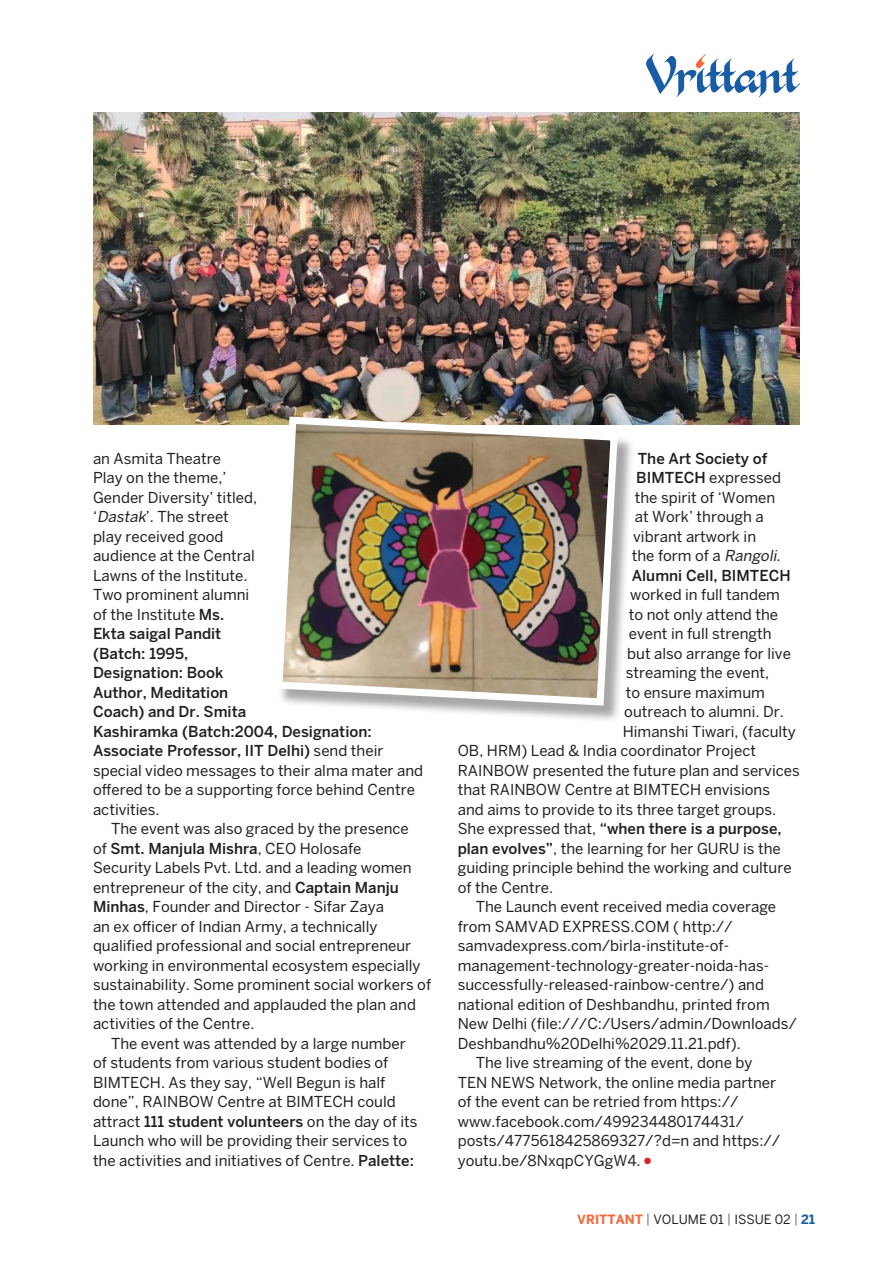
<style>
.page{position:relative;width:893px;height:1263px;background:#fff}
.page>*{position:absolute;margin:0;border:0;box-sizing:border-box;transform-origin:0 0}
.t1{font:15px/19.5px "Benton Sans";color:#241f1f}
.t2{font:500 15px "Benton Sans";color:#241f1f}
.t3{font:12.75px "Benton Sans";color:#241f1f}
.s1{font-style:italic}
.s2{font-weight:500}
.s3{font-weight:400}
.s4{color:#d42429}
.s5{font-weight:700;color:#f6663b}
.s6{color:#7d7c7e}
.s7{font-weight:700;color:#185ca6}
</style>
<div class="page">
<img style="left:93px;top:112px;width:707px;height:312px">
<div style="left:278px;top:419px;width:357px;height:304px;background:#241f1f;opacity:.4"></div>
<img style="left:271px;top:413px;width:350px;height:296px">
<svg style="left:646px;top:54px;width:154px;height:43px"></svg>
<p class="t1" style="left:93px;top:448px;width:332px">an Asmita Theatre<br>Play on the theme,’<br>Gender Diversity’ titled,<br>‘<span class="s1">Dastak</span>’. The street<br>play received good<br>audience at the Central<br>Lawns of the Institute.<br>Two prominent alumni<br>of the Institute <span class="s2">Ms.<br>Ekta saigal Pandit<br>(Batch: 1995,<br>Designation: Book<br>Author, Meditation<br>Coach) and Dr. Smita<br>Kashiramka (Batch:2004, Designation:<br>Associate Professor, IIT Delhi)</span> send their special video messages to their alma mater and offered to be a supporting force behind Centre activities.</p>
<p class="t1" style="left:111px;top:819px;width:299px">The event was also graced by the presence</p>
<p class="t2" style="left:93px;top:839px;width:270px"><span class="s3">of</span> Smt. Manjula Mishra<span class="s3">, CEO Holosafe</span></p>
<p class="t1" style="left:93px;top:858px;width:320px">Security Labels Pvt. Ltd. and a leading women</p>
<p class="t1" style="left:93px;top:877px;width:307px">entrepreneur of the city, and <span class="s2">Captain Manju</span></p>
<p class="t1" style="left:93px;top:897px;width:292px"><span class="s2">Minhas</span>, Founder and Director - Sifar Zaya</p>
<p class="t1" style="left:93px;top:916px;width:286px">an ex officer of Indian Army, a technically</p>
<p class="t1" style="left:93px;top:936px;width:320px">qualified professional and social entrepreneur</p>
<p class="t1" style="left:93px;top:955px;width:329px">working in environmental ecosystem especially</p>
<p class="t1" style="left:93px;top:975px;width:340px">sustainability. Some prominent social workers of</p>
<p class="t1" style="left:93px;top:994px;width:324px">the town attended and applauded the plan and</p>
<p class="t1" style="left:93px;top:1014px;width:163px">activities of the Centre.</p>
<p class="t1" style="left:111px;top:1033px;width:296px">The event was attended by a large number</p>
<p class="t1" style="left:93px;top:1053px;width:297px">of students from various student bodies of</p>
<p class="t1" style="left:93px;top:1072px;width:294px">BIMTECH. As they say, “Well Begun is half</p>
<p class="t1" style="left:93px;top:1092px;width:304px">done”, RAINBOW Centre at BIMTECH could</p>
<p class="t1" style="left:93px;top:1111px;width:326px">attract <span class="s2">111 student volunteers</span> on the day of its</p>
<p class="t1" style="left:93px;top:1131px;width:316px">Launch who will be providing their services to</p>
<p class="t1" style="left:93px;top:1150px;width:322px">the activities and initiatives of Centre. <span class="s2">Palette:</span></p>
<p class="t2" style="left:638px;top:449px;width:131px">The Art Society of</p>
<p class="t1" style="left:636px;top:468px;width:146px"><span class="s2">BIMTECH</span> expressed</p>
<p class="t1" style="left:635px;top:487px;width:142px">the spirit of ‘Women</p>
<p class="t1" style="left:635px;top:507px;width:131px">at Work’ through a</p>
<p class="t1" style="left:633px;top:526px;width:124px">vibrant artwork in</p>
<p class="t1" style="left:632px;top:546px;width:150px">t h e fo r m o f a <span class="s1">Rangoli</span>.</p>
<p class="t2" style="left:632px;top:566px;width:161px">Alumni Cell, BIMTECH</p>
<p class="t1" style="left:630px;top:585px;width:151px">worked in full tandem</p>
<p class="t1" style="left:629px;top:604px;width:151px">to not only attend the</p>
<p class="t1" style="left:629px;top:624px;width:144px">event in full strength</p>
<p class="t1" style="left:627px;top:643px;width:165px">but also arrange for live</p>
<p class="t1" style="left:626px;top:663px;width:145px">streaming the event,</p>
<p class="t1" style="left:626px;top:682px;width:141px">to ensure maximum</p>
<p class="t1" style="left:624px;top:702px;width:161px">outreach to alumni. Dr.</p>
<p class="t1" style="left:623px;top:721px;width:175px">Himanshi Tiwari, (faculty</p>
<p class="t1" style="left:458px;top:741px;width:300px">OB, HRM) Lead &amp; India coordinator Project</p>
<p class="t1" style="left:458px;top:760px;width:343px">RAINBOW presented the future plan and services</p>
<p class="t1" style="left:458px;top:780px;width:314px">that RAINBOW Centre at BIMTECH envisions</p>
<p class="t1" style="left:458px;top:799px;width:320px">and aims to provide to its three target groups.</p>
<p class="t2" style="left:458px;top:820px;width:325px"><span class="s3">She expressed that,</span> “when there is a purpose,</p>
<p class="t1" style="left:458px;top:838px;width:325px"><span class="s2">plan evolves”</span>, the learning for her GURU is the</p>
<p class="t1" style="left:458px;top:858px;width:335px">guiding principle behind the working and culture</p>
<p class="t1" style="left:458px;top:877px;width:97px">of the Centre.</p>
<p class="t1" style="left:476px;top:897px;width:302px">The Launch event received media coverage</p>
<p class="t1" style="left:458px;top:916px;width:277px">from SAMVAD EXPRESS.COM ( http://</p>
<p class="t1" style="left:458px;top:936px;width:273px">samvadexpress.com/birla-institute-of-</p>
<p class="t1" style="left:458px;top:955px;width:313px">management-technology-greater-noida-has-</p>
<p class="t1" style="left:458px;top:975px;width:308px">successfully-released-rainbow-centre/) and</p>
<p class="t1" style="left:458px;top:994px;width:313px">national edition of Deshbandhu, printed from</p>
<p class="t1" style="left:458px;top:1014px;width:341px">New Delhi (file:///C:/Users/admin/Downloads/</p>
<p class="t1" style="left:458px;top:1033px;width:285px">Deshbandhu%20Delhi%2029.11.21.pdf).</p>
<p class="t1" style="left:476px;top:1053px;width:278px">The live streaming of the event, done by</p>
<p class="t1" style="left:458px;top:1072px;width:320px">TEN NEWS Network, the online media partner</p>
<p class="t1" style="left:458px;top:1092px;width:282px">of the event can be retried from https://</p>
<p class="t1" style="left:458px;top:1111px;width:288px">www.facebook.com/499234480174431/</p>
<p class="t1" style="left:458px;top:1131px;width:324px">posts/4775618425869327/?d=n and https://</p>
<p class="t1" style="left:458px;top:1150px;width:195px">youtu.be/8NxqpCYGgW4. <span class="s4">●</span></p>
<p class="t3" style="left:577px;top:1212px;width:239px"><span class="s5">VRITTANT</span> <span class="s6">|</span> VOLUME 01 <span class="s6">|</span> ISSUE 02 <span class="s6">|</span> <span class="s7">21</span></p>
</div>
